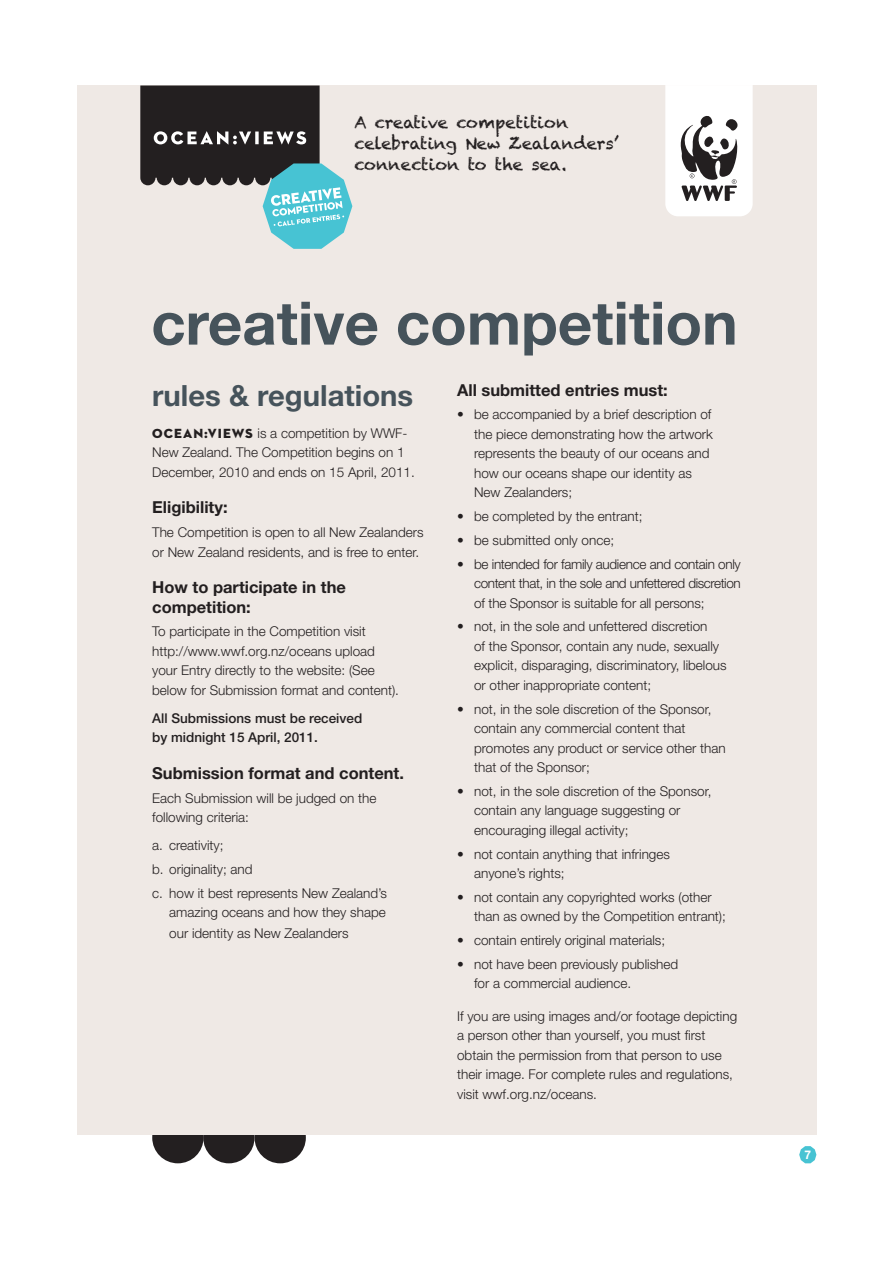
<style>
.page{position:relative;width:893px;height:1263px;background:#fff}
.page>*{position:absolute;margin:0;border:0;box-sizing:border-box;transform-origin:0 0}
.t1{font:700 60px "Helvetica Neue";color:#46535b}
.t2{font:700 29.25px "Helvetica Neue";color:#46535b}
.t3{font:700 16.5px/19.5px "Helvetica Neue";color:#231f20}
.t4{font:16.5px/21px "Chalkduster";color:#231f20}
.t5{font:300 13.5px/19.5px "Helvetica Neue";color:#231f20}
.t6{font:500 13.5px/19.5px "Helvetica Neue";color:#231f20}
.t7{font:700 12px "Helvetica Neue";color:#fff}
.s1{font-family:"Neutraface 2 Display Titling";font-weight:400}
</style>
<div class="page">
<svg style="left:799px;top:1146px;width:17px;height:17px"></svg>
<div style="left:203px;top:1112px;width:52px;height:51px;background:#231f20;border-radius:50%"></div>
<div style="left:255px;top:1112px;width:51px;height:51px;background:#231f20;border-radius:50%"></div>
<div style="left:152px;top:1112px;width:52px;height:51px;background:#231f20;border-radius:50%"></div>
<div style="left:77px;top:85px;width:739px;height:1050px;background:#efe9e5"></div>
<svg style="left:140px;top:85px;width:212px;height:164px"></svg>
<svg style="left:665px;top:85px;width:88px;height:131px;background:#d6d5d5"></svg>
<p class="t4" style="left:354px;top:112px;width:266px">A creative competition celebrating New Zealanders’ connection to the sea.</p>
<h1 class="t1" style="left:151px;top:286px;width:588px">creative competition</h1>
<h2 class="t2" style="left:152px;top:377px;width:263px">rules &amp; regulations</h2>
<p class="t5" style="left:152px;top:423px;width:264px"><span class="s1">OCEAN:VIEWS</span> is a competition by WWF-<br>New Zealand. The Competition begins on 1<br>December, 2010 and ends on 15 April, 2011.</p>
<p class="t3" style="left:152px;top:497px;width:77px">Eligibility:</p>
<p class="t5" style="left:152px;top:522px;width:273px">The Competition is open to all New Zealanders or New Zealand residents, and is free to enter.</p>
<p class="t3" style="left:152px;top:577px;width:195px">How to participate in the competition:</p>
<p class="t5" style="left:152px;top:621px;width:248px">To participate in the Competition visit http://www.wwf.org.nz/oceans upload your Entry directly to the website: (See below for Submission format and content).</p>
<p class="t6" style="left:152px;top:708px;width:212px">All Submissions must be received by midnight 15 April, 2011.</p>
<p class="t3" style="left:152px;top:763px;width:253px">Submission format and content.</p>
<p class="t5" style="left:152px;top:788px;width:226px">Each Submission will be judged on the following criteria:</p>
<p class="t5" style="left:152px;top:833px;width:236px;line-height:23.7px">a. creativity;<br>b. originality; and<br>c. how it best represents New Zealand’s</p>
<p class="t5" style="left:169px;top:901px;width:218px;line-height:21px">amazing oceans and how they shape our identity as New Zealanders</p>
<p class="t3" style="left:457px;top:380px;width:212px">All submitted entries must:</p>
<p class="t5" style="left:474px;top:404px;width:240px;text-indent:-17px">• be accompanied by a brief description of the piece demonstrating how the artwork represents the beauty of our oceans and how our oceans shape our identity as New Zealanders;</p>
<p class="t5" style="left:457px;top:506px;width:187px">• be completed by the entrant;</p>
<p class="t5" style="left:457px;top:530px;width:159px">• be submitted only once;</p>
<p class="t5" style="left:474px;top:554px;width:268px;text-align:justify;text-indent:-17px">• be intended for family audience and contain only content that, in the sole and unfettered discretion of the Sponsor is suitable for all persons;</p>
<p class="t5" style="left:474px;top:616px;width:254px;text-indent:-17px">• not, in the sole and unfettered discretion<br>of the Sponsor, contain any nude, sexually explicit, disparaging, discriminatory, libelous or other inappropriate content;</p>
<p class="t5" style="left:474px;top:699px;width:253px;text-indent:-17px">• not, in the sole discretion of the Sponsor, contain any commercial content that promotes any product or service other than that of the Sponsor;</p>
<p class="t5" style="left:474px;top:781px;width:239px;text-indent:-17px">• not, in the sole discretion of the Sponsor, contain any language suggesting or encouraging illegal activity;</p>
<p class="t5" style="left:474px;top:844px;width:197px;text-indent:-17px">• not contain anything that infringes anyone’s rights;</p>
<p class="t5" style="left:474px;top:887px;width:253px;text-indent:-17px">• not contain any copyrighted works (other than as owned by the Competition entrant);</p>
<p class="t5" style="left:457px;top:930px;width:210px">• contain entirely original materials;</p>
<p class="t5" style="left:474px;top:954px;width:206px;text-indent:-17px">• not have been previously published for a commercial audience.</p>
<p class="t5" style="left:457px;top:1006px;width:282px">If you are using images and/or footage depicting a person other than yourself, you must first obtain the permission from that person to use their image. For complete rules and regulations, visit wwf.org.nz/oceans.</p>
<p class="t7" style="left:804px;top:1147px;width:8px">7</p>
</div>
